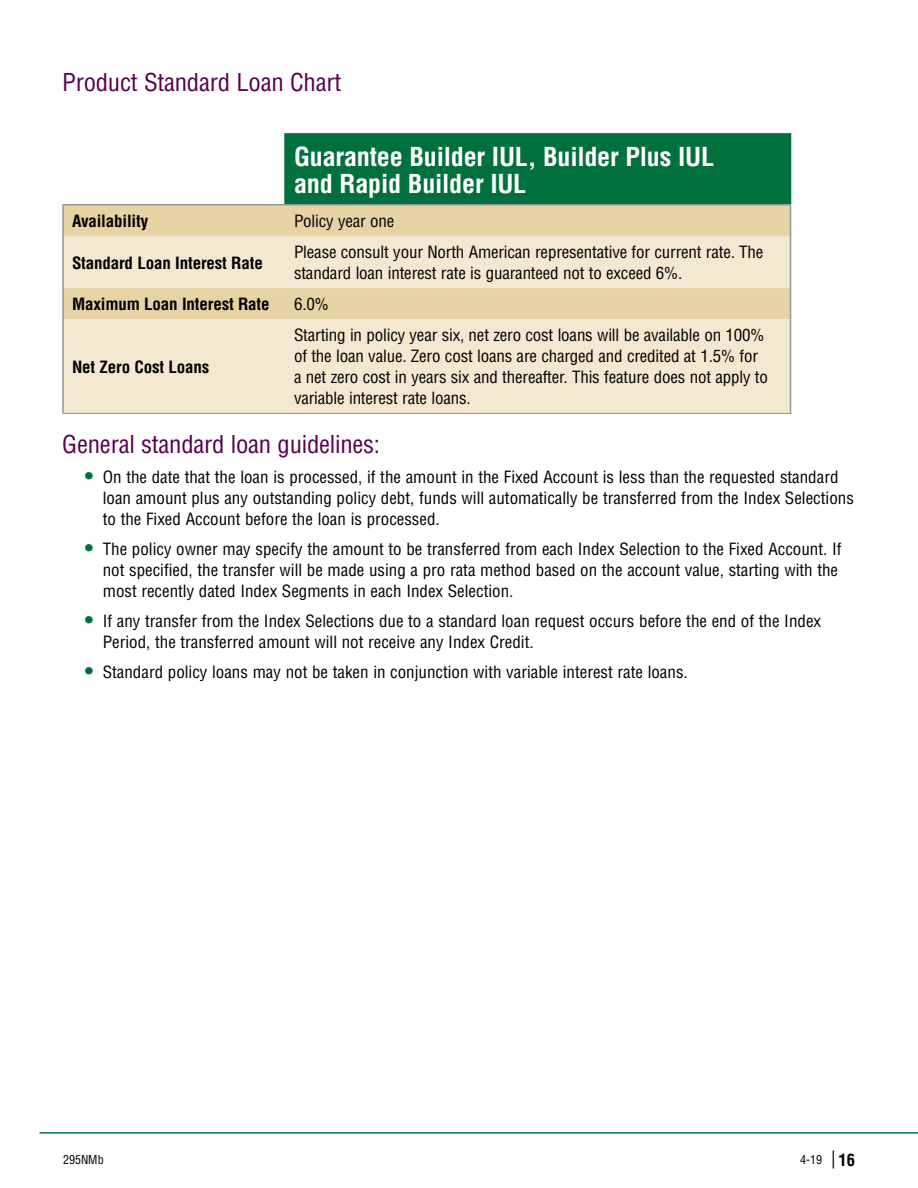
<style>
.page{position:relative;width:918px;height:1188px;background:#fff}
.page>*{position:absolute;margin:0;border:0;box-sizing:border-box;transform-origin:0 0}
.t1{font:700 condensed 25.5px/27px "Helvetica";letter-spacing:-.01em;color:#fff}
.t2{font:condensed 24px "Helvetica";letter-spacing:-.01em;color:#56004e}
.t3{font:condensed 16.5px/21px "Helvetica";color:#000}
.t4{font:700 condensed 16.5px "Helvetica";letter-spacing:-.01em;color:#000}
.t5{font:condensed 12px "Helvetica";color:#000}
.s1{font-weight:700;font-size:19.5px;color:#00703c}
.s2{font-size:18px}
.s3{font-weight:700;font-size:16.5px}
</style>
<div class="page">
<hr style="left:40px;top:1132px;width:878px;height:2px;background:#00703c">
<div style="left:285px;top:134px;width:506px;height:71px;background:#00703c"></div>
<div style="left:64px;top:206px;width:726px;height:30px;background:#e8d3a5"></div>
<svg style="left:64px;top:236px;width:726px;height:177px;background:#f1e4c9"></svg>
<hr style="left:62px;top:205px;width:2px;height:31px;background:#939598">
<hr style="left:285px;top:204px;width:506px;height:2px;background:#939598">
<hr style="left:62px;top:319px;width:2px;height:94px;background:#939598">
<hr style="left:790px;top:319px;width:1px;height:94px;background:#939598">
<hr style="left:62px;top:204px;width:223px;height:2px;background:#939598">
<hr style="left:790px;top:205px;width:1px;height:31px;background:#939598">
<hr style="left:62px;top:236px;width:2px;height:52px;background:#939598">
<hr style="left:790px;top:236px;width:1px;height:52px;background:#939598">
<hr style="left:62px;top:288px;width:2px;height:31px;background:#939598">
<hr style="left:790px;top:288px;width:1px;height:31px;background:#939598">
<hr style="left:62px;top:413px;width:223px;height:1px;background:#939598">
<hr style="left:285px;top:413px;width:506px;height:1px;background:#939598">
<hr style="left:284px;top:133px;width:507px;height:2px;background:#00703c">
<hr style="left:284px;top:135px;width:2px;height:69px;background:#00703c">
<h2 class="t2" style="left:62px;top:67px;width:280px">Product Standard Loan Chart</h2>
<h1 class="t1" style="left:294px;top:143px;width:422px">Guarantee Builder IUL, Builder Plus IUL and Rapid Builder IUL</h1>
<p class="t4" style="left:72px;top:211px;width:78px">Availability</p>
<p class="t3" style="left:294px;top:210px;width:102px">Policy year one</p>
<p class="t4" style="left:72px;top:252px;width:192px">Standard Loan Interest Rate</p>
<p class="t3" style="left:294px;top:242px;width:471px">Please consult your North American representative for current rate. The standard loan interest rate is guaranteed not to exceed 6%.</p>
<p class="t4" style="left:72px;top:294px;width:199px">Maximum Loan Interest Rate</p>
<p class="t3" style="left:294px;top:294px;width:36px">6.0%</p>
<p class="t3" style="left:294px;top:325px;width:475px">Starting in policy year six, net zero cost loans will be available on 100% of the loan value. Zero cost loans are charged and credited at 1.5% for a net zero cost in years six and thereafter. This feature does not apply to variable interest rate loans.</p>
<h2 class="t2" style="left:62px;top:429px;width:319px">General standard loan guidelines:</h2>
<p class="t3" style="left:103px;top:466px;width:753px;text-indent:-18px"><span class="s1">•</span> On the date that the loan is processed, if the amount in the Fixed Account is less than the requested standard loan amount plus any outstanding policy debt, funds will automatically be transferred from the Index Selections to the Fixed Account before the loan is processed.</p>
<p class="t3" style="left:103px;top:538px;width:740px;text-indent:-18px"><span class="s1">•</span> The policy owner may specify the amount to be transferred from each Index Selection to the Fixed Account. If not specified, the transfer will be made using a pro rata method based on the account value, starting with the most recently dated Index Segments in each Index Selection.</p>
<p class="t3" style="left:103px;top:610px;width:720px;text-indent:-18px"><span class="s1">•</span> If any transfer from the Index Selections due to a standard loan request occurs before the end of the Index<br>Period, the transferred amount will not receive any Index Credit.</p>
<p class="t3" style="left:85px;top:661px;width:605px"><span class="s1">•</span> Standard policy loans may not be taken in conjunction with variable interest rate loans.</p>
<p class="t4" style="left:72px;top:357px;width:139px">Net Zero Cost Loans</p>
<p class="t5" style="left:63px;top:1152px;width:42px">295NMb</p>
<p class="t5" style="left:800px;top:1152px;width:56px">4-19 <span class="s2">|</span> <span class="s3">16</span></p>
</div>
